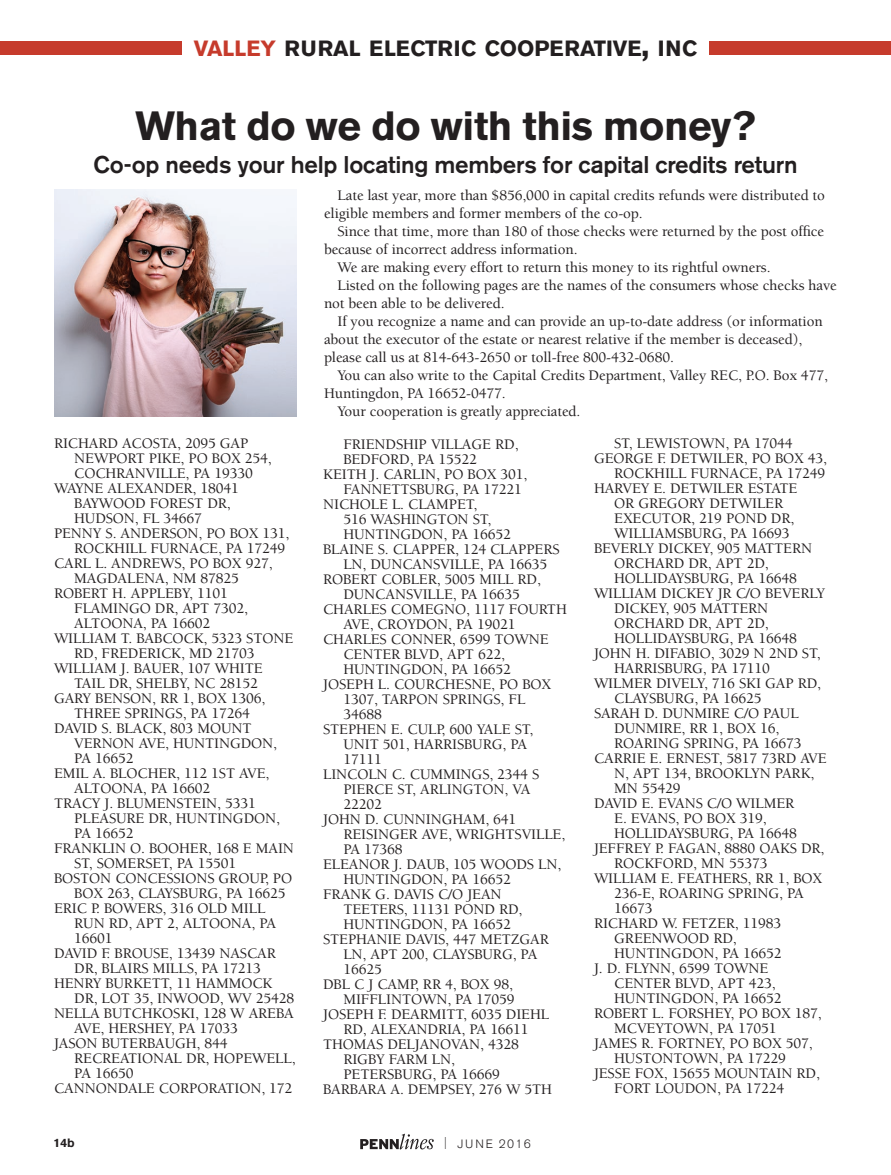
<style>
.page{position:relative;width:891px;height:1175px;background:#fff}
.page>*{position:absolute;margin:0;border:0;box-sizing:border-box;transform-origin:0 0}
.Heading{font:700 40.5px "Akzidenz Grotesk BE";letter-spacing:-.01em;color:#231f20}
.Heading-2{font:500 24px "Akzidenz Grotesk BE";letter-spacing:-.01em;color:#231f20}
.Coop_Header{font:700 21.9px "Akzidenz Grotesk BE";color:#231f20}
.Body{font:500 15px/15px "Berkeley Std";letter-spacing:-.01em;color:#231f20}
.Body_Copy{font:500 15px/18px "Berkeley Std";letter-spacing:-.005em;color:#231f20}
.t1{font:300 12px "Akzidenz Grotesk BE";letter-spacing:.13em;color:#231f20}
.t2{font:700 12px "Akzidenz Grotesk BE";color:#231f20}
.s1{color:#c63b2c}
.s2{font-size:31.2px}
.s3{font-stretch:condensed}
</style>
<div class="page">
<img style="left:54px;top:189px;width:243px;height:227px">
<svg style="left:360px;top:1133px;width:74px;height:16px"></svg>
<div style="left:710px;top:41px;width:181px;height:13px;background:#c63b2c"></div>
<div style="left:0;top:41px;width:181px;height:13px;background:#c63b2c"></div>
<p class="Coop_Header" style="left:194px;top:35px;width:505px"><span class="s1">VALLEY</span> RURAL ELECTRIC COOPERATIVE<span class="s2">,</span> INC</p>
<p class="Heading" style="left:135px;top:102px;width:622px">What do we do with this money?</p>
<p class="Heading-2" style="left:93px;top:150px;width:706px">Co-op needs your help locating members for capital credits return</p>
<p class="Body" style="left:74px;top:436px;width:199px;text-indent:-20px">RICHARD ACOSTA, 2095 GAP<br>NEWPORT PIKE, PO BOX 254,<br>COCHRANVILLE, PA 19330</p>
<p class="Body" style="left:74px;top:481px;width:166px;text-indent:-20px">WAYNE ALEXANDER, 18041<br>BAYWOOD FOREST DR,<br>HUDSON, FL 34667</p>
<p class="Body" style="left:54px;top:526px;width:237px;text-align:right">PENNY S. ANDERSON, PO BOX 131,<br>ROCKHILL FURNACE, PA 17249</p>
<p class="Body" style="left:74px;top:556px;width:200px;text-indent:-20px">CARL L. ANDREWS, PO BOX 927,<br>MAGDALENA, NM 87825</p>
<p class="Body" style="left:74px;top:586px;width:175px;text-indent:-20px">ROBERT H. APPLEBY, 1101<br>FLAMINGO DR, APT 7302,<br>ALTOONA, PA 16602</p>
<p class="Body" style="left:74px;top:631px;width:221px;text-indent:-20px">WILLIAM T. BABCOCK, 5323 STONE<br>RD, FREDERICK, MD 21703</p>
<p class="Body" style="left:74px;top:661px;width:190px;text-indent:-20px">WILLIAM J. BAUER, 107 WHITE<br>TAIL DR, SHELBY, NC 28152</p>
<p class="Body" style="left:54px;top:691px;width:213px;text-align:center">GARY BENSON, RR 1, BOX 1306,<br>THREE SPRINGS, PA 17264</p>
<p class="Body" style="left:74px;top:721px;width:204px;text-indent:-20px">DAVID S. BLACK, 803 MOUNT<br>VERNON AVE, HUNTINGDON,<br>PA 16652</p>
<p class="Body" style="left:74px;top:766px;width:197px;text-indent:-20px">EMIL A. BLOCHER, 112 1ST AVE,<br>ALTOONA, PA 16602</p>
<p class="Body" style="left:74px;top:796px;width:207px;text-indent:-20px">TRACY J. BLUMENSTEIN, 5331<br>PLEASURE DR, HUNTINGDON,<br>PA 16652</p>
<p class="Body" style="left:74px;top:841px;width:221px;text-indent:-20px">FRANKLIN O. BOOHER, 168 E MAIN<br>ST, SOMERSET, PA 15501</p>
<p class="Body" style="left:74px;top:871px;width:220px;text-indent:-20px">BOSTON CONCESSIONS GROUP, PO<br>BOX 263, CLAYSBURG, PA 16625</p>
<p class="Body" style="left:74px;top:901px;width:204px;text-indent:-20px">ERIC P. BOWERS, 316 OLD MILL<br>RUN RD, APT 2, ALTOONA, PA<br>16601</p>
<p class="Body" style="left:54px;top:946px;width:223px;text-align:center">DAVID F. BROUSE, 13439 NASCAR<br>DR, BLAIRS MILLS, PA 17213</p>
<p class="Body" style="left:74px;top:976px;width:222px;text-indent:-20px">HENRY BURKETT, 11 HAMMOCK<br>DR, LOT 35, INWOOD, WV 25428</p>
<p class="Body" style="left:74px;top:1006px;width:221px;text-indent:-20px">NELLA BUTCHKOSKI, 128 W AREBA<br>AVE, HERSHEY, PA 17033</p>
<p class="Body" style="left:74px;top:1036px;width:223px;text-indent:-20px">JASON BUTERBAUGH, 844<br>RECREATIONAL DR, HOPEWELL,<br>PA 16650</p>
<p class="Body" style="left:54px;top:1081px;width:240px">CANNONDALE CORPORATION, 172</p>
<p class="Body_Copy" style="left:324px;top:186px;width:503px;text-indent:14px">Late last year, more than $856,000 in capital credits refunds were distributed to eligible members and former members of the co-op.</p>
<p class="Body_Copy" style="left:324px;top:222px;width:502px;text-indent:14px">Since that time, more than 180 of those checks were returned by the post office because of incorrect address information.</p>
<p class="Body_Copy" style="left:338px;top:258px;width:435px">We are making every effort to return this money to its rightful owners.</p>
<p class="Body_Copy" style="left:324px;top:276px;width:514px;text-indent:14px">Listed on the following pages are the names of the consumers whose checks have not been able to be delivered.</p>
<p class="Body_Copy" style="left:324px;top:312px;width:500px;text-indent:14px">If you recognize a name and can provide an up-to-date address (or information about the executor of the estate or nearest relative if the member is deceased), please call us at 814-643-2650 or toll-free 800-432-0680.</p>
<p class="Body_Copy" style="left:324px;top:366px;width:505px;text-indent:14px">You can also write to the Capital Credits Department, Valley REC, P.O. Box 477,<br>Huntingdon, PA 16652-0477.</p>
<p class="Body_Copy" style="left:338px;top:402px;width:244px">Your cooperation is greatly appreciated.</p>
<p class="Body" style="left:343px;top:436px;width:177px">FRIENDSHIP VILLAGE RD,<br>BEDFORD, PA 15522</p>
<p class="Body" style="left:343px;top:466px;width:185px;text-indent:-20px">KEITH J. CARLIN, PO BOX 301,<br>FANNETTSBURG, PA 17221</p>
<p class="Body" style="left:343px;top:496px;width:169px;text-indent:-20px">NICHOLE L. CLAMPET,<br>516 WASHINGTON ST,<br>HUNTINGDON, PA 16652</p>
<p class="Body" style="left:323px;top:541px;width:238px;text-align:center">BLAINE S. CLAPPER, 124 CLAPPERS<br>LN, DUNCANSVILLE, PA 16635</p>
<p class="Body" style="left:323px;top:571px;width:219px;text-align:center">ROBERT COBLER, 5005 MILL RD,<br>DUNCANSVILLE, PA 16635</p>
<p class="Body" style="left:343px;top:601px;width:225px;text-indent:-20px">CHARLES COMEGNO, 1117 FOURTH<br>AVE, CROYDON, PA 19021</p>
<p class="Body" style="left:343px;top:631px;width:207px;text-indent:-20px">CHARLES CONNER, 6599 TOWNE<br>CENTER BLVD, APT 622,<br>HUNTINGDON, PA 16652</p>
<p class="Body" style="left:343px;top:676px;width:209px;text-indent:-20px">JOSEPH L. COURCHESNE, PO BOX<br>1307, TARPON SPRINGS, FL<br>34688</p>
<p class="Body" style="left:343px;top:721px;width:191px;text-indent:-20px">STEPHEN E. CULP, 600 YALE ST,<br>UNIT 501, HARRISBURG, PA<br>17111</p>
<p class="Body" style="left:343px;top:766px;width:197px;text-indent:-20px">LINCOLN C. CUMMINGS, 2344 S<br>PIERCE ST, ARLINGTON, VA<br>22202</p>
<p class="Body" style="left:343px;top:811px;width:223px;text-indent:-20px">JOHN D. CUNNINGHAM, 641<br>REISINGER AVE, WRIGHTSVILLE,<br>PA 17368</p>
<p class="Body" style="left:343px;top:856px;width:219px;text-indent:-20px">ELEANOR J. DAUB, 105 WOODS LN,<br>HUNTINGDON, PA 16652</p>
<p class="Body" style="left:343px;top:886px;width:181px;text-indent:-20px">FRANK G. DAVIS C/O JEAN<br>TEETERS, 11131 POND RD,<br>HUNTINGDON, PA 16652</p>
<p class="Body" style="left:343px;top:931px;width:207px;text-indent:-20px">STEPHANIE DAVIS, 447 METZGAR<br>LN, APT 200, CLAYSBURG, PA<br>16625</p>
<p class="Body" style="left:323px;top:976px;width:193px;text-align:right">DBL C J CAMP, RR 4, BOX 98,<br>MIFFLINTOWN, PA 17059</p>
<p class="Body" style="left:323px;top:1006px;width:227px;text-align:center">JOSEPH F. DEARMITT, 6035 DIEHL<br>RD, ALEXANDRIA, PA 16611</p>
<p class="Body" style="left:343px;top:1036px;width:177px;text-indent:-20px">THOMAS DELJANOVAN, 4328<br>RIGBY FARM LN,<br>PETERSBURG, PA 16669</p>
<p class="Body" style="left:323px;top:1081px;width:230px">BARBARA A. DEMPSEY, 276 W 5TH</p>
<p class="Body" style="left:614px;top:436px;width:180px">ST, LEWISTOWN, PA 17044</p>
<p class="Body" style="left:594px;top:451px;width:235px;text-align:right">GEORGE F. DETWILER, PO BOX 43,<br>ROCKHILL FURNACE, PA 17249</p>
<p class="Body" style="left:614px;top:481px;width:185px;text-indent:-20px">HARVEY E. DETWILER ESTATE<br>OR GREGORY DETWILER<br>EXECUTOR, 219 POND DR,<br>WILLIAMSBURG, PA 16693</p>
<p class="Body" style="left:614px;top:541px;width:199px;text-indent:-20px">BEVERLY DICKEY, 905 MATTERN<br>ORCHARD DR, APT 2D,<br>HOLLIDAYSBURG, PA 16648</p>
<p class="Body" style="left:614px;top:586px;width:212px;text-indent:-20px">WILLIAM DICKEY JR C/O BEVERLY<br>DICKEY, 905 MATTERN<br>ORCHARD DR, APT 2D,<br>HOLLIDAYSBURG, PA 16648</p>
<p class="Body" style="left:614px;top:646px;width:208px;text-indent:-20px">JOHN H. DIFABIO, 3029 N 2ND ST,<br>HARRISBURG, PA 17110</p>
<p class="Body" style="left:614px;top:676px;width:208px;text-indent:-20px">WILMER DIVELY, 716 SKI GAP RD,<br>CLAYSBURG, PA 16625</p>
<p class="Body" style="left:614px;top:706px;width:189px;text-indent:-20px">SARAH D. DUNMIRE C/O PAUL<br>DUNMIRE, RR 1, BOX 16,<br>ROARING SPRING, PA 16673</p>
<p class="Body" style="left:614px;top:751px;width:214px;text-indent:-20px">CARRIE E. ERNEST, 5817 73RD AVE<br>N, APT 134, BROOKLYN PARK,<br>MN 55429</p>
<p class="Body" style="left:614px;top:796px;width:184px;text-indent:-20px">DAVID E. EVANS C/O WILMER<br>E. EVANS, PO BOX 319,<br>HOLLIDAYSBURG, PA 16648</p>
<p class="Body" style="left:614px;top:841px;width:212px;text-indent:-20px">JEFFREY P. FAGAN, 8880 OAKS DR,<br>ROCKFORD, MN 55373</p>
<p class="Body" style="left:614px;top:871px;width:209px;text-indent:-20px">WILLIAM E. FEATHERS, RR 1, BOX<br>236-E, ROARING SPRING, PA<br>16673</p>
<p class="Body" style="left:614px;top:916px;width:169px;text-indent:-20px">RICHARD W. FETZER, 11983<br>GREENWOOD RD,<br>HUNTINGDON, PA 16652</p>
<p class="Body" style="left:614px;top:961px;width:169px;text-indent:-20px">J. D. FLYNN, 6599 TOWNE<br>CENTER BLVD, APT 423,<br>HUNTINGDON, PA 16652</p>
<p class="Body" style="left:614px;top:1006px;width:209px;text-indent:-20px">ROBERT L. FORSHEY, PO BOX 187,<br>MCVEYTOWN, PA 17051</p>
<p class="Body" style="left:594px;top:1036px;width:220px;text-align:center">JAMES R. FORTNEY, PO BOX 507,<br>HUSTONTOWN, PA 17229</p>
<p class="Body" style="left:614px;top:1066px;width:207px;text-indent:-20px">JESSE FOX, 15655 MOUNTAIN RD,<br>FORT LOUDON, PA 17224</p>
<p class="t2" style="left:54px;top:1135px;width:22px">14b</p>
<p class="t1" style="left:444px;top:1137px;width:88px"><span class="s3">|</span> JUNE 2016</p>
</div>
